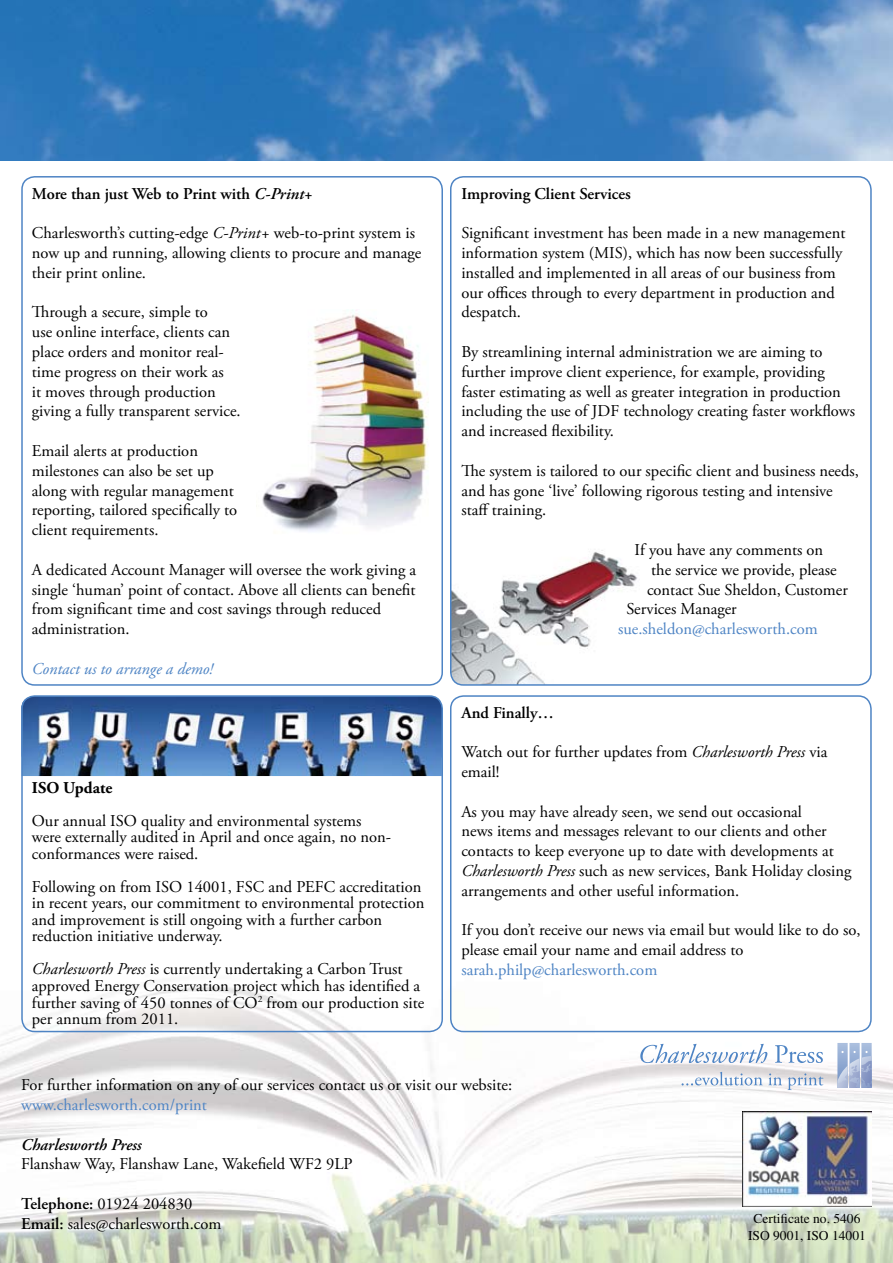
<style>
.page{position:relative;width:893px;height:1263px;background:#fff}
.page>*{position:absolute;margin:0;border:0;box-sizing:border-box;transform-origin:0 0}
.t1{font:16.5px/19.8px "Adobe Garamond Pro";color:#000}
.t2{font:16.5px "Adobe Garamond Pro";color:#4e84c4}
.t3{font:600 16.5px "Adobe Garamond Pro";color:#000}
.t4{font:italic 16.5px "Adobe Garamond Pro";color:#4e84c4}
.t5{font:italic 600 16.5px "Adobe Garamond Pro";color:#000}
.t6{font:700 16.5px "Adobe Garamond Pro";color:#000}
.t7{font:13.5px/16.2px "Times";color:#000;text-align:center}
.s1{font-style:italic}
.s2{font-weight:600}
</style>
<div class="page">
<img style="left:24px;top:696px;width:416px;height:62px">
<img style="left:453px;top:550px;width:184px;height:135px">
<div style="left:450px;top:176px;width:422px;height:510px;border:2px solid #4e84c4;border-radius:13px"></div>
<div style="left:21px;top:176px;width:422px;height:510px;border:2px solid #4e84c4;border-radius:13px"></div>
<img style="left:0;top:0;width:893px;height:161px">
<img style="left:0;top:987px;width:893px;height:276px">
<img style="left:262px;top:309px;width:167px;height:223px">
<svg style="left:837px;top:1043px;width:35px;height:45px;background:#aabad9"></svg>
<svg style="left:682px;top:1072px;width:141px;height:18px"></svg>
<svg style="left:640px;top:1044px;width:183px;height:19px"></svg>
<img style="left:742px;top:1111px;width:130px;height:96px">
<div style="left:21px;top:695px;width:422px;height:337px;border:2px solid #4e84c4;border-radius:13px"></div>
<div style="left:450px;top:695px;width:422px;height:337px;border:2px solid #4e84c4;border-radius:13px"></div>
<p class="t3" style="left:32px;top:184px;width:282px">More than just Web to Print with <span class="s1">C-Print+</span></p>
<p class="t1" style="left:32px;top:224px;width:391px">Charlesworth’s cutting-edge <span class="s1">C-Print+</span> web-to-print system is now up and running, allowing clients to procure and manage their print online.</p>
<p class="t1" style="left:32px;top:303px;width:210px">Through a secure, simple to<br>use online interface, clients can place orders and monitor real&shy;time progress on their work as<br>it moves through production giving a fully transparent service.</p>
<p class="t1" style="left:32px;top:441px;width:207px">Email alerts at production milestones can also be set up along with regular management reporting, tailored specifically to client requirements.</p>
<p class="t1" style="left:32px;top:560px;width:386px">A dedicated Account Manager will oversee the work giving a single ‘human’ point of contact. Above all clients can benefit from significant time and cost savings through reduced administration.</p>
<p class="t4" style="left:32px;top:659px;width:183px">Contact us to arrange a demo!</p>
<p class="t6" style="left:32px;top:778px;width:82px">ISO Update</p>
<p class="t1" style="left:32px;top:813px;width:361px;line-height:16.5px">Our annual ISO quality and environmental systems were externally audited in April and once again, no non&shy;conformances were raised.</p>
<p class="t1" style="left:32px;top:879px;width:394px;line-height:16.5px">Following on from ISO 14001, FSC and PEFC accreditation in recent years, our commitment to environmental protection and improvement is still ongoing with a further carbon reduction initiative underway.</p>
<p class="t1" style="left:32px;top:961px;width:394px;line-height:16.5px"><span class="s1">Charlesworth Press</span> is currently undertaking a Carbon Trust approved Energy Conservation project which has identified a further saving of 450 tonnes of CO<sup>2</sup> from our production site per annum from 2011.</p>
<p class="t3" style="left:461px;top:184px;width:171px">Improving Client Services</p>
<p class="t1" style="left:461px;top:224px;width:386px">Significant investment has been made in a new management information system (MIS), which has now been successfully installed and implemented in all areas of our business from our offices through to every department in production and despatch.</p>
<p class="t1" style="left:461px;top:342px;width:395px">By streamlining internal administration we are aiming to further improve client experience, for example, providing faster estimating as well as greater integration in production including the use of JDF technology creating faster workflows and increased flexibility.</p>
<p class="t1" style="left:461px;top:461px;width:399px">The system is tailored to our specific client and business needs, and has gone ‘live’ following rigorous testing and intensive staff training.</p>
<p class="t1" style="left:635px;top:540px;width:190px">If you have any comments on</p>
<p class="t1" style="left:651px;top:560px;width:187px">the service we provide, please</p>
<p class="t1" style="left:647px;top:580px;width:202px">contact Sue Sheldon, Customer</p>
<p class="t1" style="left:626px;top:600px;width:112px">Services Manager</p>
<p class="t2" style="left:618px;top:619px;width:201px">sue.sheldon@charlesworth.com</p>
<p class="t3" style="left:461px;top:703px;width:94px">And Finally…</p>
<p class="t1" style="left:461px;top:743px;width:367px">Watch out for further updates from <span class="s1">Charlesworth Press</span> via email!</p>
<p class="t1" style="left:461px;top:802px;width:392px">As you may have already seen, we send out occasional<br>news items and messages relevant to our clients and other contacts to keep everyone up to date with developments at <span class="s1">Charlesworth Press</span> such as new services, Bank Holiday closing arrangements and other useful information.</p>
<p class="t1" style="left:461px;top:921px;width:401px">If you don’t receive our news via email but would like to do so, please email your name and email address to</p>
<p class="t2" style="left:461px;top:960px;width:197px">sarah.philp@charlesworth.com</p>
<p class="t1" style="left:21px;top:1075px;width:492px">For further information on any of our services contact us or visit our website:</p>
<p class="t2" style="left:21px;top:1095px;width:187px">www.charlesworth.com/print</p>
<p class="t5" style="left:21px;top:1135px;width:122px">Charlesworth Press</p>
<p class="t1" style="left:21px;top:1155px;width:333px">Flanshaw Way, Flanshaw Lane, Wakefield WF2 9LP</p>
<p class="t1" style="left:21px;top:1194px;width:202px"><span class="s2">Telephone:</span> 01924 204830<br><span class="s2">Email:</span> sales@charlesworth.com</p>
<p class="t7" style="left:748px;top:1211px;width:119px">Certificate no. 5406<br>ISO 9001, ISO 14001</p>
</div>
